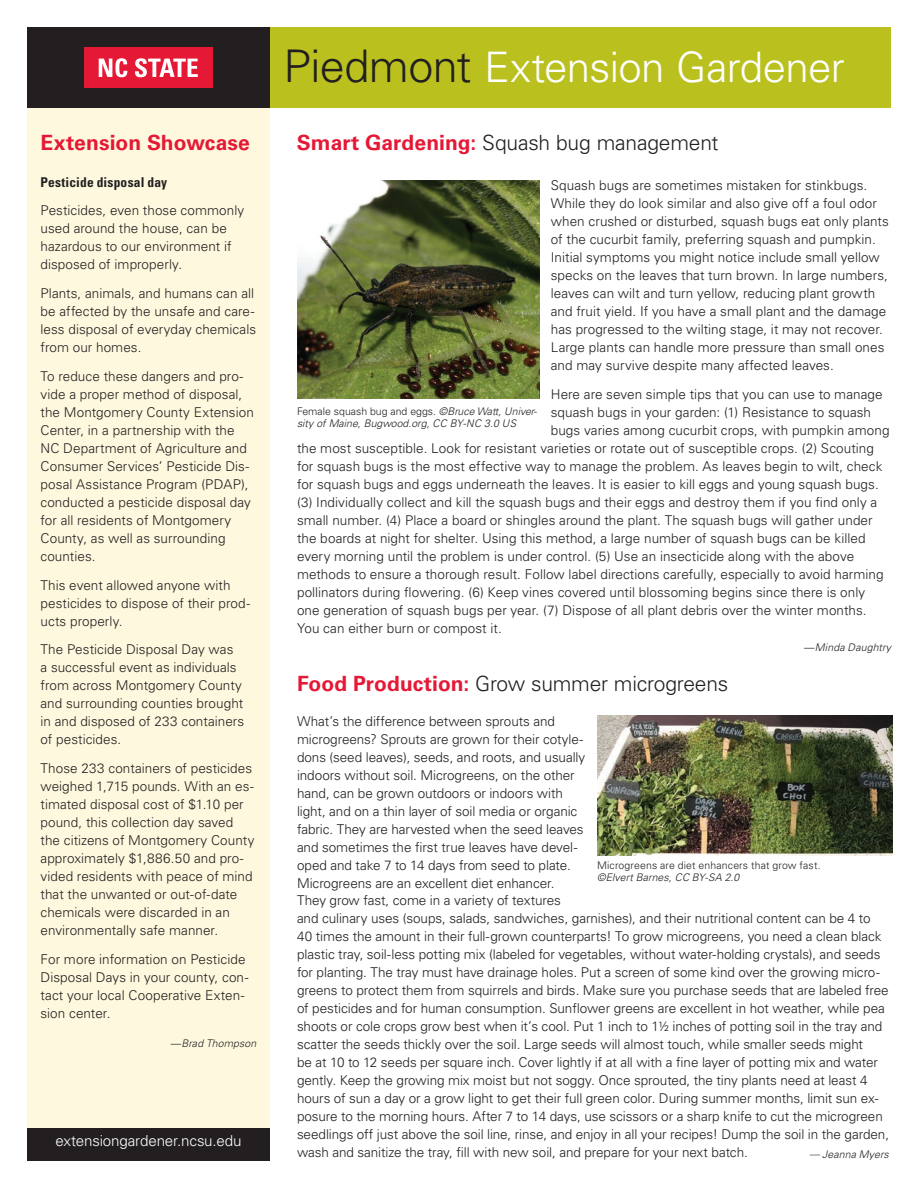
<style>
.page{position:relative;width:918px;height:1188px;background:#fff}
.page>*{position:absolute;margin:0;border:0;box-sizing:border-box;transform-origin:0 0}
.t1{font:300 42px "Univers LT Std";letter-spacing:-.015em;color:#fff}
.Section_Head_2015{font:300 21px "Univers LT Std";letter-spacing:-.01em;color:#231f20}
.t2{font:700 21px "Univers LT Std";letter-spacing:.005em;color:#e51836}
.t3{font:300 15.15px "Univers LT Std";letter-spacing:-.01em;color:#fff}
._2015_Body_Text{font:300 13.5px/18px "Univers LT Std";color:#231f20}
._2015_Body_Text-2{font:700 condensed 13.5px "Univers LT Std";letter-spacing:.01em;color:#231f20}
._2015_Body_Text-3{font:italic 300 10.5px/12.6px "Univers LT Std";color:#231f20}
._2015_Body_Text-4{font:300 10.5px/12.6px "Univers LT Std";letter-spacing:.015em;color:#231f20}
._2015_Byline{font:italic 300 10.5px "Univers LT Std";letter-spacing:.015em;color:#231f20}
.s1{font-size:45px;color:#231f20}
.s2{font-weight:700;color:#e51836}
.s3{font-style:normal}
.s4{font-style:italic}
.s5{font-stretch:condensed}
</style>
<div class="page">
<div style="left:270px;top:27px;width:621px;height:81px;background:#bac11f"></div>
<div style="left:27px;top:27px;width:243px;height:81px;background:#231f20"></div>
<div style="left:84px;top:48px;width:129px;height:40px;background:#e51836"></div>
<svg style="left:99px;top:58px;width:28px;height:19px"></svg>
<svg style="left:135px;top:58px;width:63px;height:19px"></svg>
<div style="left:27px;top:1127px;width:243px;height:34px;background:#231f20"></div>
<div style="left:27px;top:108px;width:243px;height:1019px;background:#fef9de"></div>
<img style="left:297px;top:180px;width:243px;height:218px">
<img style="left:597px;top:716px;width:295px;height:139px">
<p class="t1" style="left:284px;top:42px;width:563px"><span class="s1">Piedmont</span> Extension Gardener</p>
<p class="t2" style="left:40px;top:131px;width:211px">Extension Showcase</p>
<p class="Section_Head_2015" style="left:297px;top:130px;width:423px"><span class="s2">Smart Gardening:</span> Squash bug management</p>
<p class="_2015_Body_Text-2" style="left:40px;top:173px;width:128px">Pesticide disposal day</p>
<p class="_2015_Body_Text" style="left:40px;top:202px;width:205px">Pesticides, even those commonly used around the house, can be hazardous to our environment if disposed of improperly.</p>
<p class="_2015_Body_Text" style="left:40px;top:284px;width:217px">Plants, animals, and humans can all be affected by the unsafe and care&shy;less disposal of everyday chemicals from our homes.</p>
<p class="_2015_Body_Text" style="left:40px;top:367px;width:215px">To reduce these dangers and pro&shy;vide a proper method of disposal, the Montgomery County Extension<br>Center, in a partnership with the<br>NC Department of Agriculture and<br>Consumer Services’ Pesticide Dis&shy;posal Assistance Program (PDAP), conducted a pesticide disposal day for all residents of Montgomery<br>County, as well as surrounding counties.</p>
<p class="_2015_Body_Text" style="left:40px;top:576px;width:211px">This event allowed anyone with pesticides to dispose of their prod&shy;ucts properly.</p>
<p class="_2015_Body_Text" style="left:40px;top:641px;width:205px">The Pesticide Disposal Day was<br>a successful event as individuals from across Montgomery County and surrounding counties brought in and disposed of 233 containers of pesticides.</p>
<p class="_2015_Body_Text" style="left:40px;top:759px;width:216px">Those 233 containers of pesticides weighed 1,715 pounds. With an es&shy;timated disposal cost of $1.10 per pound, this collection day saved the citizens of Montgomery County approximately $1,886.50 and pro&shy;vided residents with peace of mind that the unwanted or out-of-date chemicals were discarded in an environmentally safe manner.</p>
<p class="_2015_Body_Text" style="left:40px;top:950px;width:209px">For more information on Pesticide<br>Disposal Days in your county, con&shy;tact your local Cooperative Exten&shy;sion center.</p>
<p class="_2015_Byline" style="left:170px;top:1037px;width:88px">—Brad Thompson</p>
<p class="t3" style="left:56px;top:1132px;width:187px">extensiongardener.ncsu.edu</p>
<p class="_2015_Body_Text" style="left:551px;top:176px;width:340px">Squash bugs are sometimes mistaken for stinkbugs.<br>While they do look similar and also give off a foul odor when crushed or disturbed, squash bugs eat only plants of the cucurbit family, preferring squash and pumpkin.<br>Initial symptoms you might notice include small yellow specks on the leaves that turn brown. In large numbers, leaves can wilt and turn yellow, reducing plant growth and fruit yield. If you have a small plant and the damage has progressed to the wilting stage, it may not recover.<br>Large plants can handle more pressure than small ones and may survive despite many affected leaves.</p>
<p class="_2015_Body_Text" style="left:551px;top:385px;width:333px">Here are seven simple tips that you can use to manage</p>
<p class="_2015_Body_Text" style="left:551px;top:403px;width:322px">squash bugs in your garden: (1) Resistance to squash</p>
<p class="_2015_Body_Text" style="left:551px;top:421px;width:340px">bugs varies among cucurbit crops, with pumpkin among</p>
<p class="_2015_Body_Text" style="left:297px;top:439px;width:579px">the most susceptible. Look for resistant varieties or rotate out of susceptible crops. (2) Scouting</p>
<p class="_2015_Body_Text" style="left:297px;top:457px;width:587px">for squash bugs is the most effective way to manage the problem. As leaves begin to wilt, check</p>
<p class="_2015_Body_Text" style="left:297px;top:475px;width:583px">for squash bugs and eggs underneath the leaves. It is easier to kill eggs and young squash bugs.</p>
<p class="_2015_Body_Text" style="left:297px;top:493px;width:582px">(3) Individually collect and kill the squash bugs and their eggs and destroy them if you find only a</p>
<p class="_2015_Body_Text" style="left:297px;top:511px;width:577px">small number. (4) Place a board or shingles around the plant. The squash bugs will gather under</p>
<p class="_2015_Body_Text" style="left:297px;top:529px;width:570px">the boards at night for shelter. Using this method, a large number of squash bugs can be killed</p>
<p class="_2015_Body_Text" style="left:297px;top:547px;width:559px">every morning until the problem is under control. (5) Use an insecticide along with the above</p>
<p class="_2015_Body_Text" style="left:297px;top:565px;width:588px">methods to ensure a thorough result. Follow label directions carefully, especially to avoid harming</p>
<p class="_2015_Body_Text" style="left:297px;top:583px;width:570px">pollinators during flowering. (6) Keep vines covered until blossoming begins since there is only</p>
<p class="_2015_Body_Text" style="left:297px;top:601px;width:571px">one generation of squash bugs per year. (7) Dispose of all plant debris over the winter months.</p>
<p class="_2015_Body_Text" style="left:297px;top:619px;width:206px">You can either burn or compost it.</p>
<p class="_2015_Byline" style="left:804px;top:641px;width:89px">—Minda Daughtry</p>
<p class="_2015_Body_Text-3" style="left:297px;top:405px;width:241px"><span class="s3">Female squash bug and eggs.</span> ©Bruce Watt, Univer&shy;sity of Maine, Bugwood.org, CC BY-NC 3.0 US</p>
<p class="Section_Head_2015" style="left:297px;top:670px;width:433px"><span class="s2">Food Production:</span> Grow summer microgreens</p>
<p class="_2015_Body_Text" style="left:297px;top:712px;width:594px">What’s the difference between sprouts and<br>microgreens? Sprouts are grown for their cotyle-<br>dons (seed leaves), seeds, and roots, and usually<br>indoors without soil. Microgreens, on the other<br>hand, can be grown outdoors or indoors with<br>light, and on a thin layer of soil media or organic<br>fabric. They are harvested when the seed leaves<br>and sometimes the first true leaves have devel-<br>oped and take 7 to 14 days from seed to plate.<br>Microgreens are an excellent diet enhancer.<br>They grow fast, come in a variety of textures<br>and culinary uses (soups, salads, sandwiches, garnishes), and their nutritional content can be 4 to 40 times the amount in their full-grown counterparts! To grow microgreens, you need a clean black plastic tray, soil-less potting mix (labeled for vegetables, without water-holding crystals), and seeds for planting. The tray must have drainage holes. Put a screen of some kind over the growing micro&shy;greens to protect them from squirrels and birds. Make sure you purchase seeds that are labeled free of pesticides and for human consumption. Sunflower greens are excellent in hot weather, while pea shoots or cole crops grow best when it’s cool. Put 1 inch to 1½ inches of potting soil in the tray and scatter the seeds thickly over the soil. Large seeds will almost touch, while smaller seeds might<br>be at 10 to 12 seeds per square inch. Cover lightly if at all with a fine layer of potting mix and water gently. Keep the growing mix moist but not soggy. Once sprouted, the tiny plants need at least 4 hours of sun a day or a grow light to get their full green color. During summer months, limit sun ex&shy;posure to the morning hours. After 7 to 14 days, use scissors or a sharp knife to cut the microgreen seedlings off just above the soil line, rinse, and enjoy in all your recipes! Dump the soil in the garden, wash and sanitize the tray, fill with new soil, and prepare for your next batch.</p>
<p class="_2015_Body_Text-4" style="left:597px;top:859px;width:225px">Microgreens are diet enhancers that grow fast. <span class="s4">©Elvert Barnes, CC BY-SA 2.0</span></p>
<p class="_2015_Body_Text-3" style="left:809px;top:1148px;width:81px"><span class="s5">—</span> Jeanna Myers</p>
</div>
